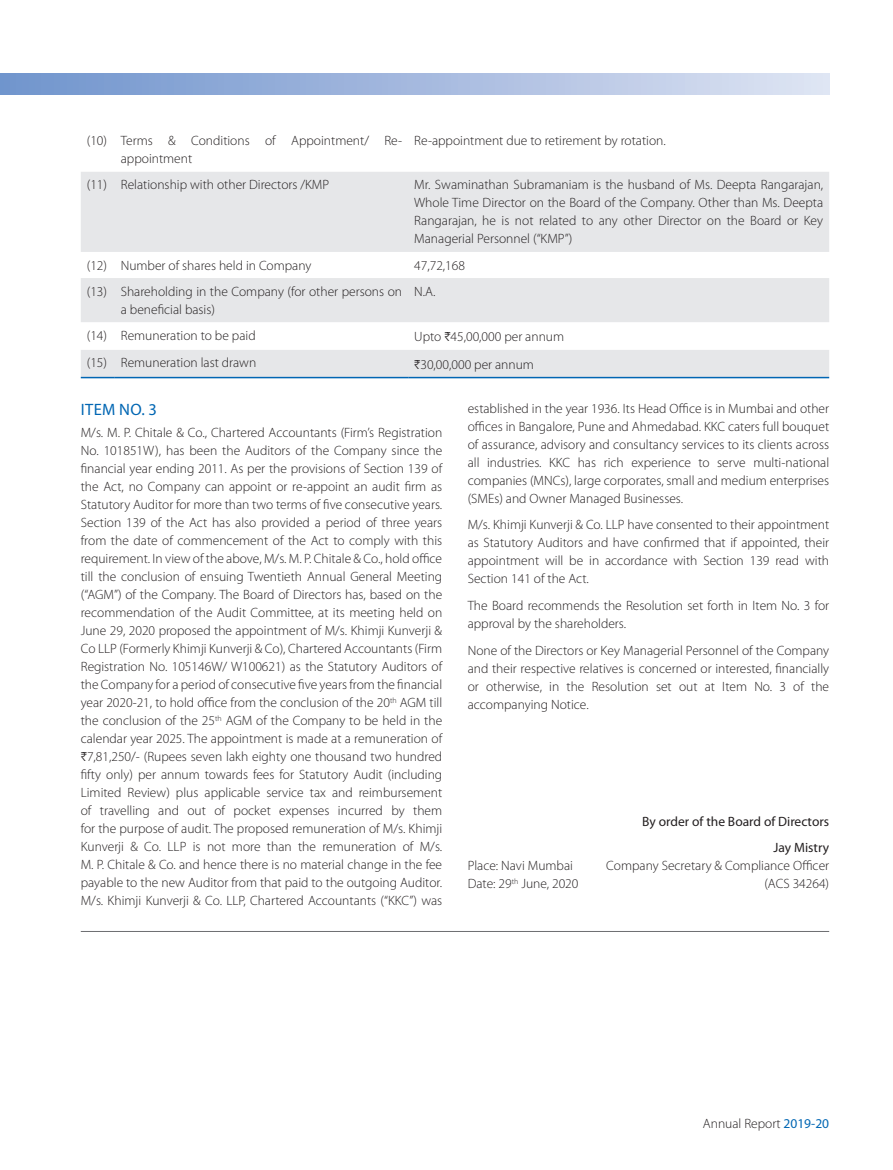
<style>
.page{position:relative;width:893px;height:1170px;background:#fff}
.page>*{position:absolute;margin:0;border:0;box-sizing:border-box;transform-origin:0 0}
._11_12_Regular{font:16.5px "Myriad Pro";letter-spacing:.02em;color:#0166b3}
._9_12_Light{font:300 13.5px/18px "Myriad Pro";color:#231f20;text-align:justify}
._9_12_Light-2{font:13.5px "Myriad Pro";color:#231f20}
.s1{font-family:"ITF Rupee";font-weight:400}
.s2{font-weight:400;color:#0166b3}
</style>
<div class="page">
<div style="left:0;top:74px;width:829px;height:20px;background:linear-gradient(to right,#6e92cc,#dde3f2)"></div>
<hr style="left:81px;top:931px;width:748px;height:1px;background:#6c6d70">
<svg style="left:81px;top:172px;width:748px;height:205px;fill:#e6e7e9"></svg>
<hr style="left:81px;top:377px;width:34px;height:1px;background:#0166b3">
<hr style="left:115px;top:377px;width:293px;height:1px;background:#0166b3">
<hr style="left:408px;top:377px;width:421px;height:1px;background:#0166b3">
<p class="_9_12_Light" style="left:87px;top:132px;width:22px">(10)</p>
<p class="_9_12_Light" style="left:121px;top:132px;width:283px">Terms &amp; Conditions of Appointment/ Re&shy;appointment</p>
<p class="_9_12_Light" style="left:414px;top:132px;width:253px">Re-appointment due to retirement by rotation.</p>
<p class="_9_12_Light" style="left:87px;top:176px;width:22px">(11)</p>
<p class="_9_12_Light" style="left:121px;top:176px;width:210px">Relationship with other Directors /KMP</p>
<p class="_9_12_Light" style="left:414px;top:176px;width:410px">Mr. Swaminathan Subramaniam is the husband of Ms. Deepta Rangarajan, Whole Time Director on the Board of the Company. Other than Ms. Deepta Rangarajan, he is not related to any other Director on the Board or Key Managerial Personnel (“KMP”)</p>
<p class="_9_12_Light" style="left:87px;top:256px;width:22px">(12)</p>
<p class="_9_12_Light" style="left:121px;top:256px;width:192px">Number of shares held in Company</p>
<p class="_9_12_Light" style="left:414px;top:256px;width:52px">47,72,168</p>
<p class="_9_12_Light" style="left:87px;top:282px;width:22px">(13)</p>
<p class="_9_12_Light" style="left:121px;top:282px;width:283px">Shareholding in the Company (for other persons on a beneficial basis)</p>
<p class="_9_12_Light" style="left:414px;top:282px;width:23px">N.A.</p>
<p class="_9_12_Light" style="left:87px;top:326px;width:22px">(14)</p>
<p class="_9_12_Light" style="left:121px;top:326px;width:136px">Remuneration to be paid</p>
<p class="_9_12_Light" style="left:414px;top:328px;width:151px">Upto <span class="s1">H</span>45,00,000 per annum</p>
<p class="_9_12_Light" style="left:87px;top:354px;width:22px">(15)</p>
<p class="_9_12_Light" style="left:121px;top:354px;width:137px">Remuneration last drawn</p>
<p class="_9_12_Light" style="left:414px;top:356px;width:121px"><span class="s1">H</span>30,00,000 per annum</p>
<p class="_11_12_Regular" style="left:81px;top:399px;width:77px">ITEM NO. 3</p>
<p class="_9_12_Light" style="left:81px;top:424px;width:363px">M/s. M. P. Chitale &amp; Co., Chartered Accountants (Firm’s Registration No. 101851W), has been the Auditors of the Company since the financial year ending 2011. As per the provisions of Section 139 of the Act, no Company can appoint or re-appoint an audit firm as Statutory Auditor for more than two terms of five consecutive years.<br>Section 139 of the Act has also provided a period of three years from the date of commencement of the Act to comply with this requirement. In view of the above, M/s. M. P. Chitale &amp; Co., hold office till the conclusion of ensuing Twentieth Annual General Meeting (“AGM”) of the Company. The Board of Directors has, based on the recommendation of the Audit Committee, at its meeting held on June 29, 2020 proposed the appointment of M/s. Khimji Kunverji &amp; Co LLP (Formerly Khimji Kunverji &amp; Co), Chartered Accountants (Firm Registration No. 105146W/ W100621) as the Statutory Auditors of the Company for a period of consecutive five years from the financial year 2020-21, to hold office from the conclusion of the 20<sup>th</sup> AGM till the conclusion of the 25<sup>th</sup> AGM of the Company to be held in the calendar year 2025. The appointment is made at a remuneration of <span class="s1">H</span>7,81,250/- (Rupees seven lakh eighty one thousand two hundred fifty only) per annum towards fees for Statutory Audit (including Limited Review) plus applicable service tax and reimbursement of travelling and out of pocket expenses incurred by them for the purpose of audit. The proposed remuneration of M/s. Khimji Kunverji &amp; Co. LLP is not more than the remuneration of M/s.<br>M. P. Chitale &amp; Co. and hence there is no material change in the fee payable to the new Auditor from that paid to the outgoing Auditor.<br>M/s. Khimji Kunverji &amp; Co. LLP, Chartered Accountants (“KKC”) was</p>
<p class="_9_12_Light" style="left:468px;top:399px;width:363px">established in the year 1936. Its Head Office is in Mumbai and other offices in Bangalore, Pune and Ahmedabad. KKC caters full bouquet of assurance, advisory and consultancy services to its clients across all industries. KKC has rich experience to serve multi-national companies (MNCs), large corporates, small and medium enterprises (SMEs) and Owner Managed Businesses.</p>
<p class="_9_12_Light" style="left:468px;top:516px;width:363px">M/s. Khimji Kunverji &amp; Co. LLP have consented to their appointment as Statutory Auditors and have confirmed that if appointed, their appointment will be in accordance with Section 139 read with Section 141 of the Act.</p>
<p class="_9_12_Light" style="left:468px;top:596px;width:363px">The Board recommends the Resolution set forth in Item No. 3 for approval by the shareholders.</p>
<p class="_9_12_Light" style="left:468px;top:641px;width:363px">None of the Directors or Key Managerial Personnel of the Company and their respective relatives is concerned or interested, financially or otherwise, in the Resolution set out at Item No. 3 of the accompanying Notice.</p>
<p class="_9_12_Light-2" style="left:642px;top:812px;width:188px">By order of the Board of Directors</p>
<p class="_9_12_Light-2" style="left:773px;top:839px;width:57px">Jay Mistry</p>
<p class="_9_12_Light" style="left:468px;top:856px;width:107px">Place: Navi Mumbai</p>
<p class="_9_12_Light" style="left:606px;top:856px;width:224px">Company Secretary &amp; Compliance Officer</p>
<p class="_9_12_Light" style="left:468px;top:874px;width:112px">Date: 29<sup>th</sup> June, 2020</p>
<p class="_9_12_Light" style="left:764px;top:874px;width:66px">(ACS 34264)</p>
<p class="_9_12_Light" style="left:703px;top:1114px;width:128px">Annual Report <span class="s2">2019-20</span></p>
</div>
